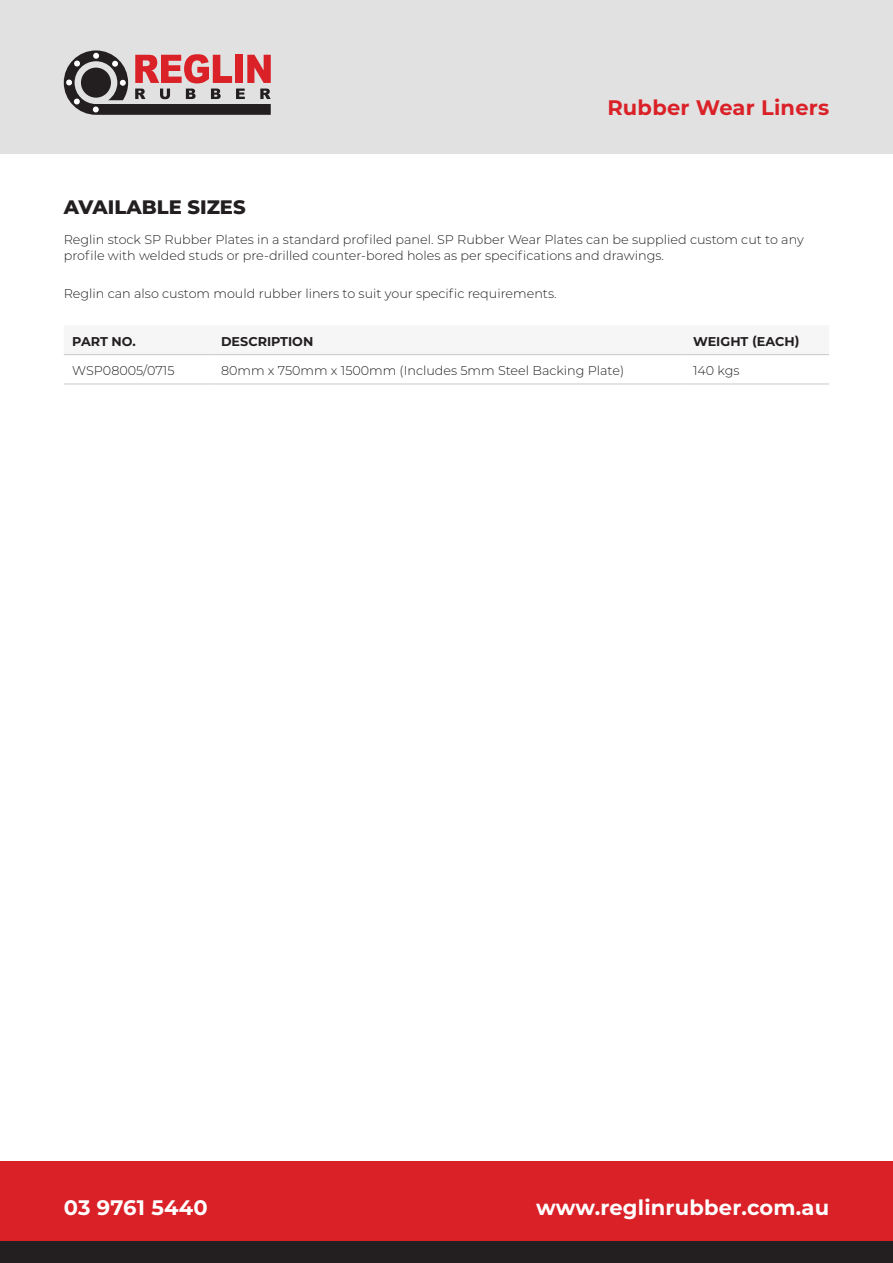
<style>
.page{position:relative;width:893px;height:1263px;background:#fff}
.page>*{position:absolute;margin:0;border:0;box-sizing:border-box;transform-origin:0 0}
.t1{font:700 21px "Montserrat";letter-spacing:.01em;color:#fff}
.t2{font:700 21px "Montserrat";letter-spacing:.01em;color:#da2128}
.t3{font:800 19.5px "Montserrat";color:#231f20}
.t4{font:300 12.75px/16.5px "Montserrat";color:#231f20}
.t5{font:700 12.75px "Montserrat";color:#231f20}
</style>
<div class="page">
<div style="left:0;top:0;width:893px;height:153px;background:#e1e1e1"></div>
<hr style="left:64px;top:354px;width:149px;height:1px;background:#c7c8ca">
<hr style="left:213px;top:354px;width:472px;height:1px;background:#c7c8ca">
<hr style="left:685px;top:354px;width:144px;height:1px;background:#c7c8ca">
<hr style="left:64px;top:384px;width:149px;height:1px;background:#c7c8ca">
<hr style="left:213px;top:384px;width:472px;height:1px;background:#c7c8ca">
<hr style="left:685px;top:384px;width:144px;height:1px;background:#c7c8ca">
<div style="left:0;top:1161px;width:893px;height:81px;background:#da2128"></div>
<div style="left:0;top:1242px;width:893px;height:21px;background:#231f20"></div>
<svg style="left:64px;top:50px;width:207px;height:65px"></svg>
<h1 class="t2" style="left:607px;top:92px;width:223px">Rubber Wear Liners</h1>
<h2 class="t3" style="left:64px;top:193px;width:183px">AVAILABLE SIZES</h2>
<p class="t4" style="left:64px;top:231px;width:742px">Reglin stock SP Rubber Plates in a standard profiled panel. SP Rubber Wear Plates can be supplied custom cut to any profile with welded studs or pre-drilled counter-bored holes as per specifications and drawings.</p>
<p class="t4" style="left:64px;top:285px;width:494px">Reglin can also custom mould rubber liners to suit your specific requirements.</p>
<p class="t5" style="left:72px;top:332px;width:65px">PART NO.</p>
<p class="t5" style="left:221px;top:332px;width:94px">DESCRIPTION</p>
<p class="t5" style="left:693px;top:332px;width:108px">WEIGHT (EACH)</p>
<p class="t4" style="left:72px;top:362px;width:104px">WSP08005/0715</p>
<p class="t4" style="left:221px;top:362px;width:405px">80mm x 750mm x 1500mm (Includes 5mm Steel Backing Plate)</p>
<p class="t4" style="left:693px;top:362px;width:48px">140 kgs</p>
<h1 class="t1" style="left:64px;top:1193px;width:145px">03 9761 5440</h1>
<h1 class="t1" style="left:536px;top:1193px;width:294px">www.reglinrubber.com.au</h1>
</div>
